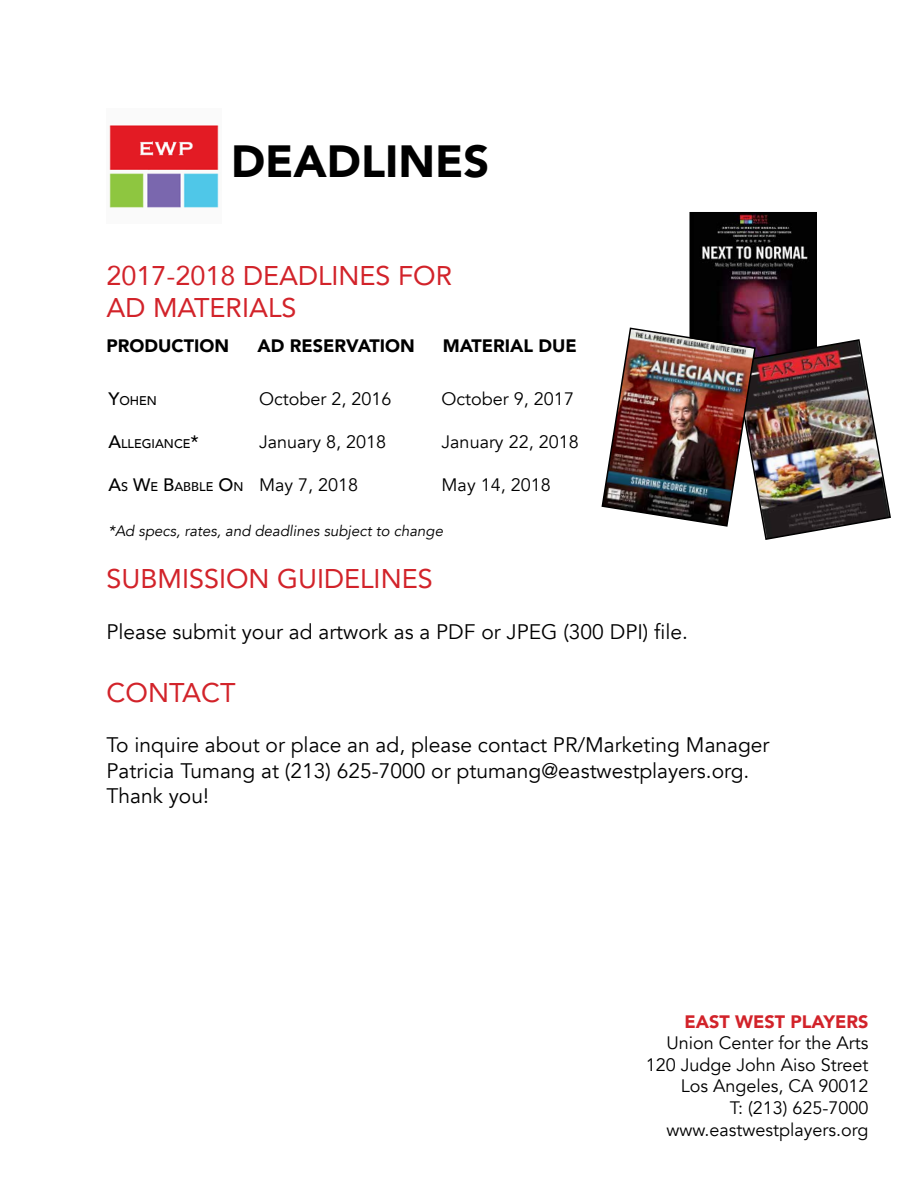
<style>
.page{position:relative;width:918px;height:1188px;background:#fff}
.page>*{position:absolute;margin:0;border:0;box-sizing:border-box;transform-origin:0 0}
.t1{font:900 45px "Avenir";color:#000}
.t2{font:27px/32.4px "Avenir";color:#d2232a}
.t3{font:21px/25.2px "Avenir";color:#000}
.t4{font:18px/21.6px "Avenir";color:#000;text-align:right}
.t5{font:900 18px "Avenir";color:#000}
.t6{font:900 18px "Avenir";color:#d2232a}
.t7{font:italic 15px "Avenir";color:#000}
.t8{font:500 12.6px "Avenir";color:#000}
.s1{font-size:18px}
</style>
<div class="page">
<img style="left:109px;top:125px;width:110px;height:83px">
<img style="left:692px;top:215px;width:122px;height:112px">
<div style="left:689px;top:212px;width:128px;height:181px;border:2px solid #000"></div>
<img style="left:601px;top:327px;width:290px;height:213px">
<h1 class="t1" style="left:231px;top:123px;width:260px">DEADLINES</h1>
<p class="t2" style="left:106px;top:259px;width:347px">2017-2018 DEADLINES FOR<br>AD MATERIALS</p>
<p class="t5" style="left:107px;top:330px;width:124px">PRODUCTION</p>
<p class="t5" style="left:257px;top:330px;width:159px">AD RESERVATION</p>
<p class="t5" style="left:443px;top:330px;width:136px">MATERIAL DUE</p>
<p class="t4" style="left:259px;top:388px;width:134px">October 2, 2016</p>
<p class="t4" style="left:259px;top:431px;width:129px">January 8, 2018</p>
<p class="t4" style="left:259px;top:474px;width:101px">May 7, 2018</p>
<p class="t7" style="left:108px;top:522px;width:336px">*Ad specs, rates, and deadlines subject to change</p>
<p class="t4" style="left:442px;top:388px;width:134px">October 9, 2017</p>
<p class="t4" style="left:442px;top:431px;width:139px">January 22, 2018</p>
<p class="t4" style="left:442px;top:474px;width:111px">May 14, 2018</p>
<p class="t8" style="left:108px;top:389px;width:50px"><span class="s1">Y</span>OH EN</p>
<p class="t8" style="left:108px;top:433px;width:92px"><span class="s1">A</span>LLEGIANCE<span class="s1">*</span></p>
<p class="t8" style="left:108px;top:476px;width:137px"><span class="s1">A</span>S <span class="s1">W</span>E <span class="s1">B</span>ABB LE <span class="s1">O</span>N</p>
<p class="t2" style="left:106px;top:562px;width:328px">SUBMISSION GUIDELINES</p>
<p class="t3" style="left:106px;top:619px;width:583px">Please submit your ad artwork as a PDF or JPEG (300 DPI) file.</p>
<p class="t2" style="left:106px;top:676px;width:131px">CONTACT</p>
<p class="t3" style="left:106px;top:733px;width:665px">To inquire about or place an ad, please contact PR/Marketing Manager<br>Patricia Tumang at (213) 625-7000 or ptumang@eastwestplayers.org.<br>Thank you!</p>
<p class="t6" style="left:684px;top:1006px;width:186px">EAST WEST PLAYERS</p>
<p class="t4" style="left:646px;top:1032px;width:224px">Union Center for the Arts<br>120 Judge John Aiso Street<br>Los Angeles, CA 90012<br>T: (213) 625-7000 www.eastwestplayers.org</p>
</div>
